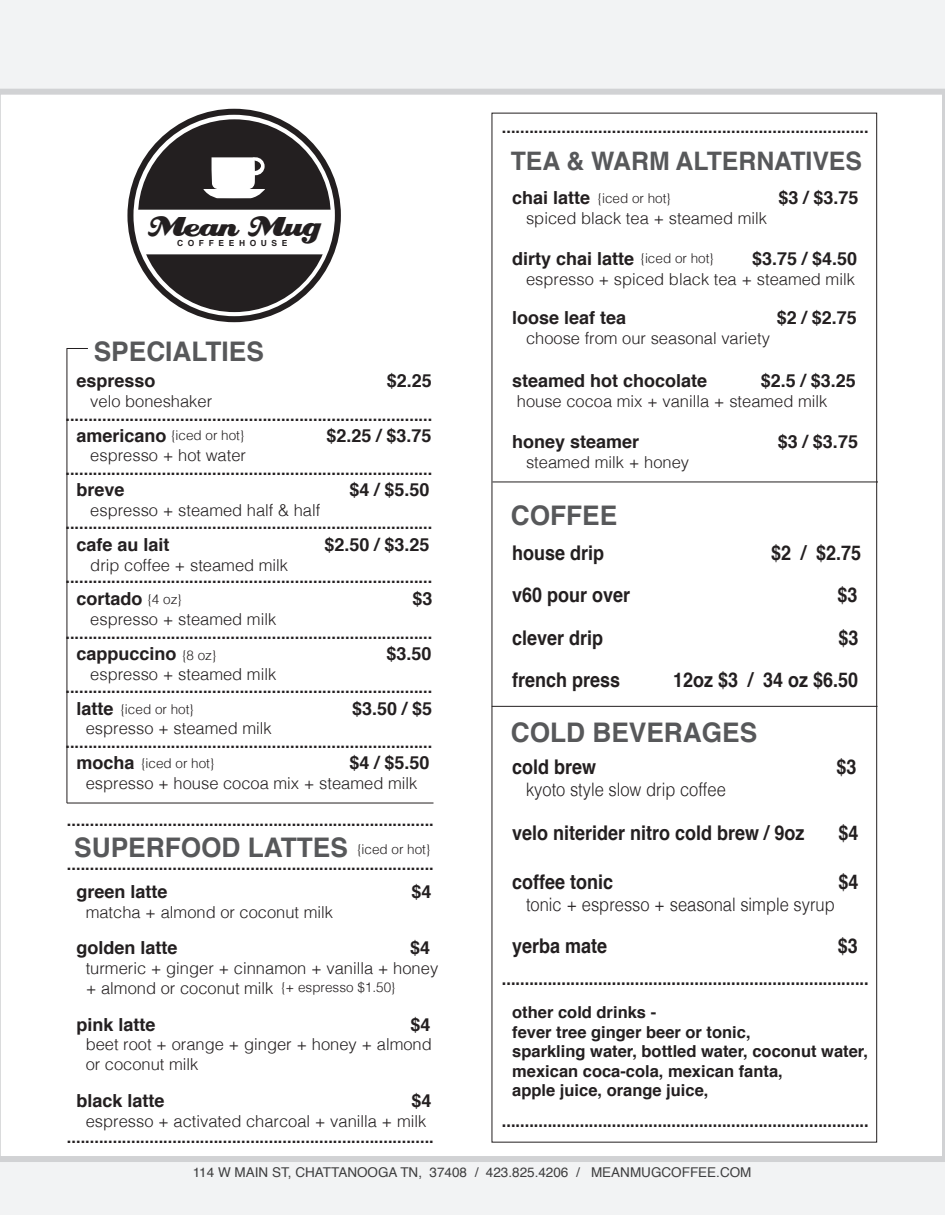
<style>
.page{position:relative;width:945px;height:1215px;background:#f2f3f4}
.page>*{position:absolute;margin:0;border:0;box-sizing:border-box;transform-origin:0 0}
.t1{font:33.45px "Creampuff";color:#231f20}
.t2{font:700 27px "Helvetica";color:#57585a}
.t3{font:700 25.5px "Helvetica";color:#57585a}
.t4{font:700 20.25px "Helvetica";color:#231f20;scale:.89 1}
.t5{font:700 18.6px "Helvetica";color:#231f20;scale:.89 1}
.t6{font:300 18.6px "Helvetica";color:#231f20;scale:.89 1}
.t7{font:700 18px "Helvetica";color:#231f20}
.t8{font:700 16.5px/19.5px "Helvetica";color:#231f20}
.t9{font:300 16.5px/19.8px "Helvetica";color:#231f20}
.t10{font:300 13.5px "Helvetica";color:#231f20}
.t11{font:13.5px "Helvetica";color:#3e3e3f}
.t12{font:700 8.4px "Helvetica";color:#231f20}
</style>
<div class="page">
<div style="left:0;top:89px;width:945px;height:1073px;background:#fff"></div>
<svg style="left:68px;top:348px;width:20px;height:1px"></svg>
<hr style="left:67px;top:348px;width:1px;height:455px;background:#231f20">
<hr style="left:67px;top:803px;width:367px;height:1px;background:#231f20">
<hr style="left:492px;top:706px;width:385px;height:1px;background:#231f20">
<hr style="left:493px;top:482px;width:385px;height:1px;background:#231f20">
<svg style="left:130px;top:112px;width:208px;height:207px"></svg>
<div style="left:127px;top:109px;width:214px;height:213px;border:6px solid #231f20;border-radius:50%"></div>
<div style="left:138px;top:119px;width:193px;height:193px;background:#231f20;border-radius:50%"></div>
<div style="left:135px;top:210px;width:197px;height:44px;background:#fff"></div>
<svg style="left:203px;top:157px;width:62px;height:41px"></svg>
<p class="t8" style="left:502px;top:118px;width:368px">................................................................................</p>
<h1 class="t1" style="left:148px;top:210px;width:174px">Mean Mug</h1>
<p class="t12" style="left:177px;top:236px;width:112px">C O F F E E H O U S E</p>
<h2 class="t2" style="left:94px;top:330px;width:172px">SPECIALTIES</h2>
<p class="t7" style="left:76px;top:366px;width:81px">espresso</p>
<p class="t7" style="left:387px;top:366px;width:47px">$2.25</p>
<p class="t9" style="left:90px;top:390px;width:123px">velo boneshaker</p>
<p class="t7" style="left:76px;top:421px;width:92px">americano</p>
<p class="t7" style="left:327px;top:421px;width:107px">$2.25 / $3.75</p>
<p class="t9" style="left:90px;top:444px;width:157px">espresso + hot water</p>
<p class="t7" style="left:76px;top:475px;width:50px">breve</p>
<p class="t7" style="left:350px;top:475px;width:82px">$4 / $5.50</p>
<p class="t9" style="left:90px;top:499px;width:232px">espresso + steamed half &amp; half</p>
<p class="t7" style="left:76px;top:530px;width:95px">cafe au lait</p>
<p class="t7" style="left:325px;top:530px;width:107px">$2.50 / $3.25</p>
<p class="t9" style="left:90px;top:554px;width:199px">drip coffee + steamed milk</p>
<p class="t7" style="left:76px;top:585px;width:68px">cortado</p>
<p class="t7" style="left:413px;top:585px;width:22px">$3</p>
<p class="t9" style="left:90px;top:608px;width:188px">espresso + steamed milk</p>
<p class="t7" style="left:76px;top:639px;width:102px">cappuccino</p>
<p class="t7" style="left:387px;top:639px;width:47px">$3.50</p>
<p class="t9" style="left:90px;top:663px;width:188px">espresso + steamed milk</p>
<p class="t7" style="left:76px;top:694px;width:39px">latte</p>
<p class="t7" style="left:352px;top:694px;width:82px">$3.50 / $5</p>
<p class="t9" style="left:86px;top:717px;width:188px">espresso + steamed milk</p>
<p class="t7" style="left:76px;top:748px;width:60px">mocha</p>
<p class="t7" style="left:350px;top:748px;width:82px">$4 / $5.50</p>
<p class="t9" style="left:86px;top:772px;width:333px">espresso + house cocoa mix + steamed milk</p>
<p class="t8" style="left:65px;top:405px;width:368px">................................................................................</p>
<p class="t10" style="left:171px;top:424px;width:75px">{iced or hot}</p>
<p class="t8" style="left:65px;top:459px;width:368px">................................................................................</p>
<p class="t8" style="left:65px;top:513px;width:368px">................................................................................</p>
<p class="t8" style="left:65px;top:568px;width:368px">................................................................................</p>
<p class="t10" style="left:147px;top:588px;width:36px">{4 oz}</p>
<p class="t8" style="left:65px;top:624px;width:368px">................................................................................</p>
<p class="t10" style="left:182px;top:644px;width:36px">{8 oz}</p>
<p class="t8" style="left:65px;top:677px;width:368px">................................................................................</p>
<p class="t10" style="left:120px;top:698px;width:75px">{iced or hot}</p>
<p class="t8" style="left:65px;top:733px;width:368px">................................................................................</p>
<p class="t10" style="left:141px;top:752px;width:75px">{iced or hot}</p>
<p class="t8" style="left:67px;top:811px;width:368px">................................................................................</p>
<h2 class="t2" style="left:74px;top:826px;width:275px">SUPERFOOD LATTES</h2>
<p class="t10" style="left:357px;top:838px;width:75px">{iced or hot}</p>
<p class="t8" style="left:67px;top:854px;width:368px">................................................................................</p>
<p class="t7" style="left:76px;top:877px;width:93px">green latte</p>
<p class="t7" style="left:412px;top:877px;width:22px">$4</p>
<p class="t9" style="left:86px;top:901px;width:249px">matcha + almond or coconut milk</p>
<p class="t7" style="left:76px;top:933px;width:103px">golden latte</p>
<p class="t7" style="left:410px;top:933px;width:22px">$4</p>
<p class="t9" style="left:86px;top:957px;width:354px">turmeric + ginger + cinnamon + vanilla + honey + almond or coconut milk</p>
<p class="t7" style="left:76px;top:1010px;width:81px">pink latte</p>
<p class="t7" style="left:411px;top:1010px;width:22px">$4</p>
<p class="t9" style="left:86px;top:1033px;width:348px">beet root + orange + ginger + honey + almond or coconut milk</p>
<p class="t7" style="left:76px;top:1086px;width:90px">black latte</p>
<p class="t7" style="left:411px;top:1086px;width:22px">$4</p>
<p class="t9" style="left:86px;top:1110px;width:342px">espresso + activated charcoal + vanilla + milk</p>
<p class="t10" style="left:281px;top:976px;width:116px">{+ espresso $1.50}</p>
<p class="t8" style="left:67px;top:1127px;width:368px">................................................................................</p>
<h3 class="t3" style="left:511px;top:141px;width:353px">TEA &amp; WARM ALTERNATIVES</h3>
<p class="t7" style="left:512px;top:183px;width:80px">chai latte</p>
<p class="t7" style="left:778px;top:183px;width:82px">$3 / $3.75</p>
<p class="t9" style="left:526px;top:207px;width:243px">spiced black tea + steamed milk</p>
<p class="t7" style="left:512px;top:244px;width:124px">dirty chai latte</p>
<p class="t7" style="left:752px;top:244px;width:107px">$3.75 / $4.50</p>
<p class="t9" style="left:526px;top:268px;width:330px">espresso + spiced black tea + steamed milk</p>
<p class="t7" style="left:512px;top:303px;width:116px">loose leaf tea</p>
<p class="t7" style="left:777px;top:303px;width:82px">$2 / $2.75</p>
<p class="t9" style="left:526px;top:327px;width:245px">choose from our seasonal variety</p>
<p class="t7" style="left:512px;top:366px;width:197px">steamed hot chocolate</p>
<p class="t7" style="left:761px;top:366px;width:97px">$2.5 / $3.25</p>
<p class="t9" style="left:517px;top:390px;width:312px">house cocoa mix + vanilla + steamed milk</p>
<p class="t7" style="left:512px;top:427px;width:129px">honey steamer</p>
<p class="t7" style="left:778px;top:427px;width:82px">$3 / $3.75</p>
<p class="t9" style="left:526px;top:451px;width:165px">steamed milk + honey</p>
<p class="t10" style="left:598px;top:187px;width:75px">{iced or hot}</p>
<p class="t10" style="left:641px;top:247px;width:75px">{iced or hot}</p>
<h2 class="t2" style="left:511px;top:493px;width:108px">COFFEE</h2>
<p class="t4" style="left:512px;top:536px;width:105px">house drip</p>
<p class="t4" style="left:771px;top:536px;width:103px">$2 / $2.75</p>
<p class="t4" style="left:512px;top:578px;width:134px">v60 pour over</p>
<p class="t4" style="left:838px;top:578px;width:24px">$3</p>
<p class="t4" style="left:512px;top:622px;width:104px">clever drip</p>
<p class="t4" style="left:838px;top:622px;width:24px">$3</p>
<p class="t4" style="left:512px;top:664px;width:123px">french press</p>
<p class="t4" style="left:673px;top:664px;width:209px">12oz $3 / 34 oz $6.50</p>
<h2 class="t2" style="left:511px;top:711px;width:248px">COLD BEVERAGES</h2>
<p class="t4" style="left:512px;top:751px;width:96px">cold brew</p>
<p class="t4" style="left:836px;top:751px;width:24px">$3</p>
<p class="t6" style="left:526px;top:774px;width:226px">kyoto style slow drip coffee</p>
<p class="t4" style="left:512px;top:817px;width:330px">velo niterider nitro cold brew / 9oz</p>
<p class="t4" style="left:838px;top:817px;width:24px">$4</p>
<p class="t4" style="left:512px;top:865px;width:115px">coffee tonic</p>
<p class="t4" style="left:838px;top:865px;width:24px">$4</p>
<p class="t6" style="left:526px;top:889px;width:348px">tonic + espresso + seasonal simple syrup</p>
<p class="t4" style="left:512px;top:929px;width:108px">yerba mate</p>
<p class="t4" style="left:838px;top:929px;width:24px">$3</p>
<p class="t5" style="left:502px;top:963px;width:414px">................................................................................</p>
<p class="t8" style="left:512px;top:1003px;width:357px">other cold drinks -<br>fever tree ginger beer or tonic,<br>sparkling water, bottled water, coconut water, mexican coca-cola, mexican fanta,<br>apple juice, orange juice,</p>
<p class="t5" style="left:502px;top:1105px;width:414px">................................................................................</p>
<p class="t11" style="left:193px;top:1161px;width:560px">114 W MAIN ST, CHATTANOOGA TN, 37408 / 423.825.4206 / MEANMUGCOFFEE.COM</p>
</div>
